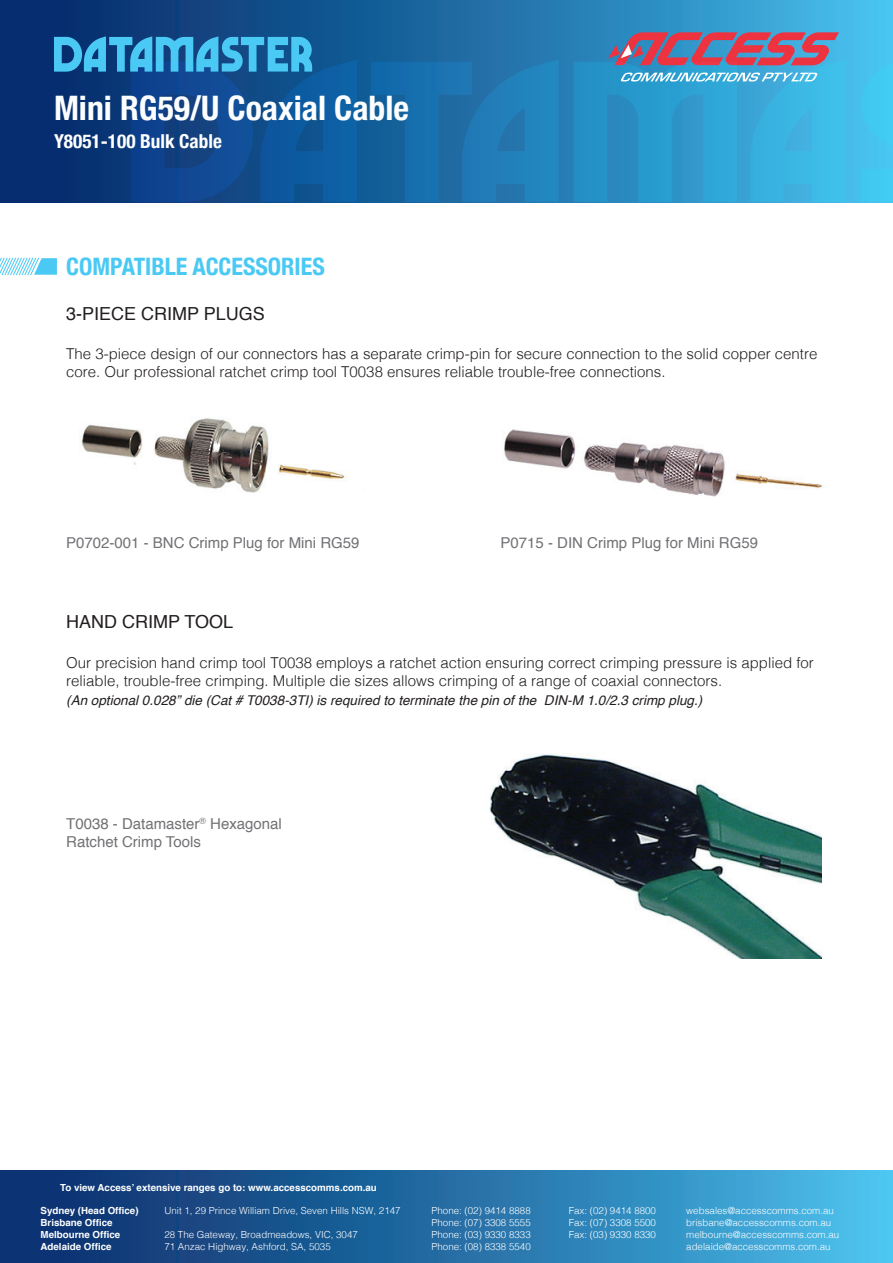
<style>
.page{position:relative;width:893px;height:1263px;background:#fff}
.page>*{position:absolute;margin:0;border:0;box-sizing:border-box;transform-origin:0 0}
.t1{font:700 condensed 33.75px "Helvetica Neue";color:#fbfdfe}
.t2{font:700 condensed 24px "Helvetica Neue";color:#49c9f4}
.t3{font:700 condensed 19.2px "Helvetica Neue";color:#fff}
.t4{font:18px "Helvetica";color:#231f20}
.t5{font:300 15px/18px "Helvetica";color:#231f20}
.t6{font:15px/18px "Helvetica";color:#717275}
.t7{font:italic 13.5px "Helvetica";color:#231f20}
.t8{font:300 9.75px/12px "Helvetica";color:#fff}
.t9{font:700 9.75px/12px "Helvetica";color:#fff}
</style>
<div class="page">
<div style="left:0;top:1170px;width:893px;height:93px;background:linear-gradient(to right,#062666,#48bdea)"></div>
<div style="left:0;top:0;width:892px;height:202px;background:linear-gradient(to right,#001f62,#43bbe9)"></div>
<svg style="left:573px;top:32px;width:273px;height:170px;background:#4699c6"></svg>
<svg style="left:860px;top:62px;width:33px;height:140px;background:#43c7f0"></svg>
<svg style="left:371px;top:60px;width:187px;height:142px;background:#1d73ae"></svg>
<svg style="left:54px;top:36px;width:303px;height:166px;background:#145696"></svg>
<svg style="left:0;top:257px;width:57px;height:19px"></svg>
<img style="left:81px;top:418px;width:264px;height:75px">
<img style="left:504px;top:429px;width:318px;height:68px">
<img style="left:489px;top:753px;width:333px;height:205px">
<p class="t1" style="left:54px;top:80px;width:357px">Mini RG59/U Coaxial Cable</p>
<p class="t3" style="left:54px;top:126px;width:169px">Y8051-100 Bulk Cable</p>
<p class="t2" style="left:66px;top:247px;width:260px">COMPATIBLE ACCESSORIES</p>
<p class="t4" style="left:66px;top:299px;width:200px">3-PIECE CRIMP PLUGS</p>
<p class="t5" style="left:66px;top:344px;width:753px">The 3-piece design of our connectors has a separate crimp-pin for secure connection to the solid copper centre core. Our professional ratchet crimp tool T0038 ensures reliable trouble-free connections.</p>
<p class="t6" style="left:66px;top:535px;width:295px">P0702-001 - BNC Crimp Plug for Mini RG59</p>
<p class="t6" style="left:500px;top:535px;width:259px">P0715 - DIN Crimp Plug for Mini RG59</p>
<p class="t4" style="left:66px;top:608px;width:169px">HAND CRIMP TOOL</p>
<p class="t5" style="left:66px;top:652px;width:749px">Our precision hand crimp tool T0038 employs a ratchet action ensuring correct crimping pressure is applied for reliable, trouble-free crimping. Multiple die sizes allows crimping of a range of coaxial connectors.</p>
<p class="t7" style="left:66px;top:690px;width:638px">(An optional 0.028” die (Cat # T0038-3TI) is required to terminate the pin of the DIN-M 1.0/2.3 crimp plug.)</p>
<p class="t6" style="left:66px;top:815px;width:217px">T0038 - Datamaster<sup>®</sup> Hexagonal<br>Ratchet Crimp Tools</p>
<p class="t9" style="left:60px;top:1182px;width:318px">To view Access’ extensive ranges go to: www.accesscomms.com.au</p>
<p class="t9" style="left:41px;top:1205px;width:100px">Sydney (Head Office)<br>Brisbane Office<br>Melbourne Office<br>Adelaide Office</p>
<p class="t8" style="left:164px;top:1203px;width:238px">Unit 1, 29 Prince William Drive, Seven Hills NSW, 2147</p>
<p class="t8" style="left:164px;top:1227px;width:195px">28 The Gateway, Broadmeadows, VIC, 3047<br>71 Anzac Highway, Ashford, SA, 5035</p>
<p class="t8" style="left:432px;top:1203px;width:101px;text-align:justify">Phone: (02) 9414 8888<br>Phone: (07) 3308 5555<br>Phone: (03) 9330 8333<br>Phone: (08) 8338 5540</p>
<p class="t8" style="left:569px;top:1203px;width:89px;text-align:justify">Fax: (02) 9414 8800<br>Fax: (07) 3308 5500<br>Fax: (03) 9330 8330</p>
<p class="t8" style="left:686px;top:1203px;width:155px">websales@accesscomms.com.au brisbane@accesscomms.com.au melbourne@accesscomms.com.au adelaide@accesscomms.com.au</p>
</div>
